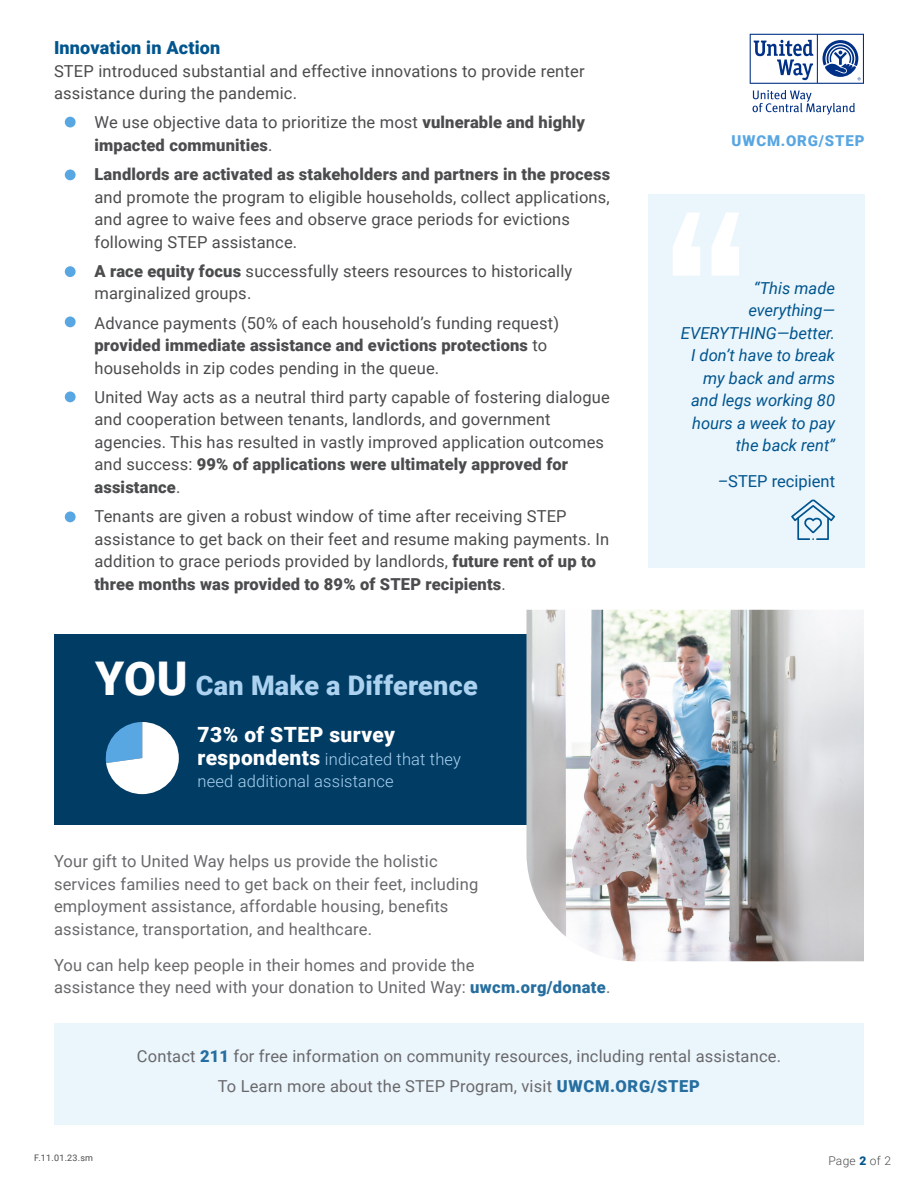
<style>
.page{position:relative;width:918px;height:1188px;background:#fff}
.page>*{position:absolute;margin:0;border:0;box-sizing:border-box;transform-origin:0 0}
.t1{font:900 27px "Roboto";letter-spacing:.01em;color:#acd2f0}
.t2{font:900 21px "Roboto";letter-spacing:.02em;color:#fff}
.t3{font:900 18px "Roboto";letter-spacing:.01em;color:#00558e}
.t4{font:16.5px/22.5px "Roboto";letter-spacing:.01em;color:#4b4c4d}
.t5{font:16.5px/22.5px "Roboto";letter-spacing:.01em;color:#69696c}
.t6{font:italic 16.5px/22.5px "Roboto";color:#00558e;text-align:right}
.t7{font:300 16.5px/22.5px "Roboto";letter-spacing:.01em;color:#acd2f0}
.t8{font:16.5px "Roboto";color:#00558e}
.t9{font:900 15px "Roboto";letter-spacing:.06em;color:#58a6e2}
.t10{font:300 12px "Roboto";letter-spacing:.025em;color:#4b4c4d}
.t11{font:9px "Roboto";letter-spacing:.025em;color:#4b4c4d}
.s1{font-weight:900}
.s2{font-size:46.5px;color:#fff}
.s3{font-weight:900;font-size:21px;color:#fff}
.s4{font-weight:900;color:#266e9f}
.s5{font-style:italic}
.s6{font-weight:900;color:#00558e}
</style>
<div class="page">
<div style="left:54px;top:634px;width:722px;height:191px;background:#003c64"></div>
<div style="left:65px;top:117px;width:11px;height:10px;background:#58a6e2;border-radius:50%"></div>
<div style="left:65px;top:170px;width:11px;height:10px;background:#58a6e2;border-radius:50%"></div>
<div style="left:65px;top:266px;width:11px;height:11px;background:#58a6e2;border-radius:50%"></div>
<div style="left:65px;top:317px;width:11px;height:10px;background:#58a6e2;border-radius:50%"></div>
<div style="left:65px;top:392px;width:11px;height:10px;background:#58a6e2;border-radius:50%"></div>
<div style="left:65px;top:512px;width:11px;height:10px;background:#58a6e2;border-radius:50%"></div>
<svg style="left:753px;top:90px;width:102px;height:25px"></svg>
<svg style="left:750px;top:34px;width:114px;height:50px"></svg>
<div style="left:648px;top:194px;width:217px;height:374px;background:#ebf5fc"></div>
<img style="left:526px;top:610px;width:338px;height:351px">
<div style="left:54px;top:1023px;width:810px;height:101px;background:#ebf5fc"></div>
<svg style="left:105px;top:722px;width:74px;height:72px"></svg>
<svg style="left:791px;top:499px;width:44px;height:41px"></svg>
<p class="t3" style="left:54px;top:35px;width:168px">Innovation in Action</p>
<p class="t4" style="left:54px;top:59px;width:532px">STEP introduced substantial and effective innovations to provide renter assistance during the pandemic.</p>
<p class="t4" style="left:94px;top:111px;width:492px;text-indent:-27px">• We use objective data to prioritize the most <span class="s1">vulnerable and highly impacted communities</span>.</p>
<p class="t4" style="left:94px;top:162px;width:517px;text-indent:-27px"><span class="s1">• Landlords are activated as stakeholders and partners in the process </span>and promote the program to eligible households, collect applications, and agree to waive fees and observe grace periods for evictions following STEP assistance.</p>
<p class="t4" style="left:94px;top:259px;width:479px;text-indent:-27px"><span class="s1">• A race equity focus</span> successfully steers resources to historically marginalized groups.</p>
<p class="t4" style="left:94px;top:311px;width:466px;text-indent:-27px">• Advance payments (50% of each household’s funding request) <span class="s1">provided immediate assistance and evictions protections</span> to households in zip codes pending in the queue.</p>
<p class="t4" style="left:94px;top:385px;width:517px;text-indent:-27px">• United Way acts as a neutral third party capable of fostering dialogue and cooperation between tenants, landlords, and government agencies. This has resulted in vastly improved application outcomes and success: <span class="s1">99% of applications were ultimately approved for assistance</span>.</p>
<p class="t4" style="left:94px;top:504px;width:516px;text-indent:-27px">• Tenants are given a robust window of time after receiving STEP assistance to get back on their feet and resume making payments. In addition to grace periods provided by landlords, <span class="s1">future rent of up to three months was provided to 89% of STEP recipients</span>.</p>
<p class="t1" style="left:95px;top:666px;width:384px"><span class="s2">YOU</span> Can Make a Difference</p>
<p class="t2" style="left:198px;top:720px;width:199px">73% of STEP survey</p>
<p class="t7" style="left:198px;top:747px;width:265px"><span class="s3">respondents</span> indicated that they need additional assistance</p>
<p class="t5" style="left:54px;top:850px;width:426px">Your gift to United Way helps us provide the holistic services families need to get back on their feet, including employment assistance, affordable housing, benefits assistance, transportation, and healthcare.</p>
<p class="t5" style="left:54px;top:953px;width:422px">You can help keep people in their homes and provide the</p>
<p class="t5" style="left:54px;top:976px;width:558px">assistance they need with your donation to United Way: <span class="s4">uwcm.org/donate</span>.</p>
<p class="t9" style="left:732px;top:130px;width:134px">UWCM.ORG/STEP</p>
<p class="t6" style="left:754px;top:276px;width:83px">“This made</p>
<p class="t6" style="left:748px;top:298px;width:88px">everything—</p>
<p class="t6" style="left:681px;top:321px;width:156px">EVERYTHING—better.<br>I don’t have to break my back and arms and legs working 80 hours a week to pay the back rent”</p>
<p class="t8" style="left:718px;top:470px;width:119px"><span class="s5">–</span>STEP recipient</p>
<p class="t11" style="left:34px;top:1151px;width:60px">F.11.01.23.sm</p>
<p class="t5" style="left:137px;top:1045px;width:646px">Contact <span class="s4">211</span> for free information on community resources, including rental assistance.</p>
<p class="t5" style="left:218px;top:1074px;width:484px">To Learn more about the STEP Program, visit <span class="s4">UWCM.ORG/STEP</span></p>
<p class="t10" style="left:828px;top:1152px;width:64px">Page <span class="s6">2</span> of 2</p>
</div>
